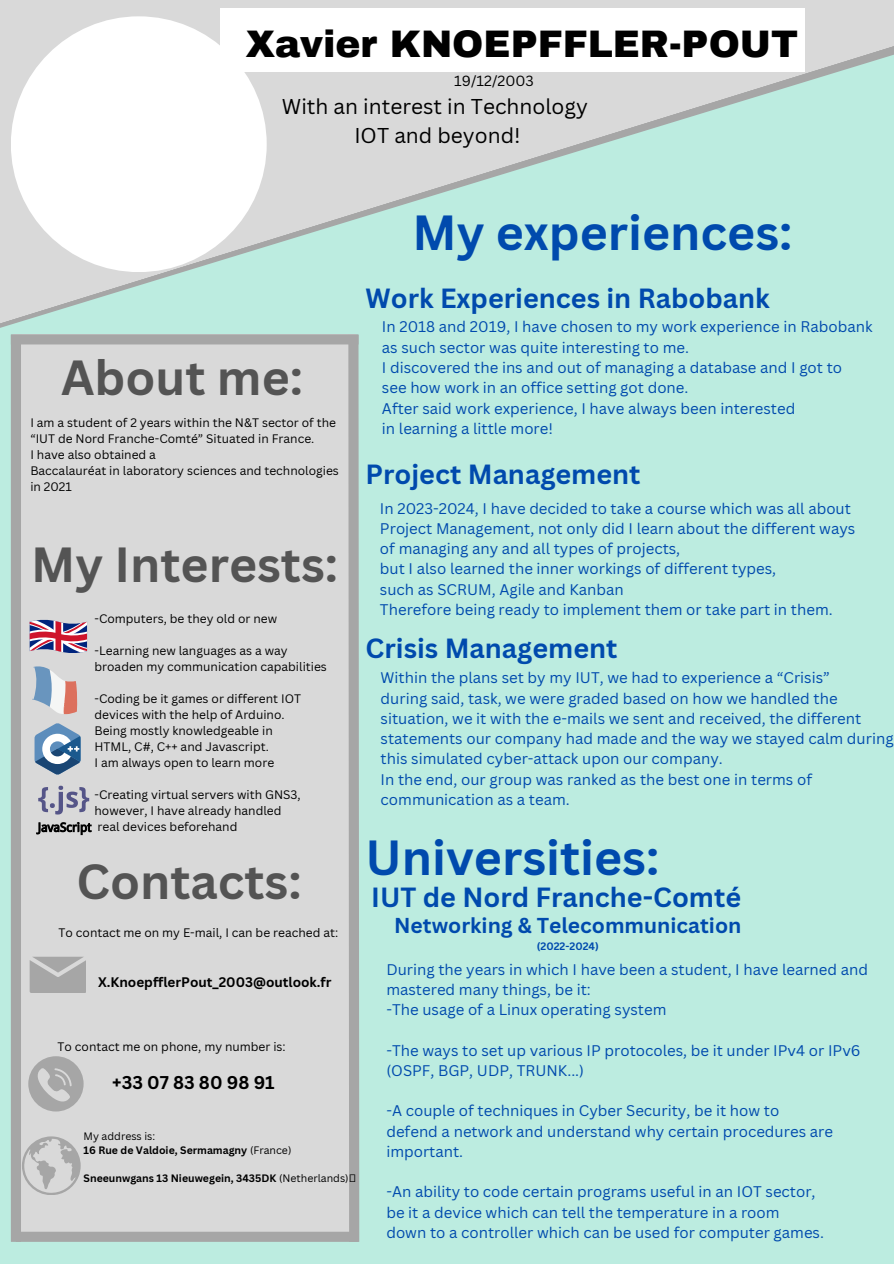
<style>
.page{position:relative;width:894px;height:1264px;background:#fff}
.page>*{position:absolute;margin:0;border:0;box-sizing:border-box;transform-origin:0 0}
.t1{font:700 48px "Canva Sans";color:#545454}
.t2{font:700 48px "Canva Sans";color:#004aad}
.t3{font:900 37.5px "Archivo";color:#000}
.t4{font:700 27px "Canva Sans";color:#004aad}
.t5{font:700 21px "Canva Sans";color:#004aad}
.t6{font:20.85px/29.2px "Canva Sans";color:#000;text-align:center}
.t7{font:700 18px "Canva Sans";color:#000}
.t8{font:15px/20.2px "Canva Sans";color:#004aad}
.t9{font:14.25px "Canva Sans";color:#000}
.t10{font:700 13.5px "Canva Sans";color:#000}
.t11{font:12px "Canva Sans";color:#000}
.t12{font:700 10.5px "Canva Sans";color:#000}
.t13{font:10.5px "Canva Sans";color:#000}
.t14{font:700 10.5px "Canva Sans";color:#004aad}
.s1{font-weight:400}
</style>
<div class="page">
<div style="left:0;top:0;width:893px;height:1263px;background:#bcece0"></div>
<svg style="left:0;top:0;width:893px;height:339px"></svg>
<div style="left:220px;top:8px;width:584px;height:64px;background:#fff"></div>
<div style="left:11px;top:16px;width:255px;height:256px;background:#fff;border-radius:50%"></div>
<div style="left:13px;top:334px;width:343px;height:902px;background:#d9d9d9"></div>
<div style="left:11px;top:334px;width:347px;height:10px;background:#a6a6a6"></div>
<svg style="left:343px;top:325px;width:21px;height:917px"></svg>
<div style="left:11px;top:335px;width:10px;height:906px;background:#a6a6a6"></div>
<div style="left:16px;top:1231px;width:342px;height:10px;background:#a6a6a6"></div>
<svg style="left:30px;top:619px;width:57px;height:34px;background:#ab7795"></svg>
<svg style="left:32px;top:666px;width:48px;height:108px"></svg>
<svg style="left:38px;top:785px;width:51px;height:29px"></svg>
<svg style="left:36px;top:822px;width:55px;height:13px"></svg>
<svg style="left:30px;top:956px;width:56px;height:36px;background:#adadad"></svg>
<svg style="left:28px;top:1056px;width:55px;height:55px"></svg>
<svg style="left:22px;top:1136px;width:58px;height:58px"></svg>
<h2 class="t3" style="left:246px;top:24px;width:553px">Xavier KNOEPFFLER-POUT</h2>
<p class="t9" style="left:454px;top:70px;width:81px">19/12/2003</p>
<h5 class="t6" style="left:282px;top:91px;width:307px">With an interest in Technology<br>IOT and beyond!</h5>
<h1 class="t1" style="left:61px;top:343px;width:243px">About me:</h1>
<h3 class="t11" style="left:30px;top:414px;width:307px">I am a student of 2 years within the N&amp;T sector of the</h3>
<p class="t11" style="left:30px;top:430px;width:285px">“IUT de Nord Franche-Comté” Situated in France.</p>
<p class="t11" style="left:30px;top:446px;width:127px">I have also obtained a</p>
<p class="t11" style="left:30px;top:462px;width:310px">Baccalauréat in laboratory sciences and technologies</p>
<p class="t11" style="left:30px;top:478px;width:43px">in 2021</p>
<p class="t1" style="left:31px;top:531px;width:308px">My Interests:</p>
<p class="t11" style="left:94px;top:610px;width:184px">-Computers, be they old or new</p>
<h1 class="t11" style="left:94px;top:642px;width:195px">-Learning new languages as a way</h1>
<p class="t11" style="left:94px;top:658px;width:234px">broaden my communication capabilities</p>
<p class="t11" style="left:94px;top:690px;width:208px">-Coding be it games or different IOT</p>
<p class="t11" style="left:94px;top:706px;width:191px">devices with the help of Arduino.</p>
<p class="t11" style="left:94px;top:722px;width:180px">Being mostly knowledgeable in</p>
<p class="t11" style="left:94px;top:738px;width:176px">HTML, C#, C++ and Javascript.</p>
<h1 class="t11" style="left:94px;top:754px;width:181px">I am always open to learn more</h1>
<p class="t11" style="left:94px;top:786px;width:207px">-Creating virtual servers with GNS3,</p>
<p class="t11" style="left:94px;top:802px;width:188px">however, I have already handled</p>
<p class="t11" style="left:97px;top:818px;width:141px">real devices beforehand</p>
<p class="t1" style="left:76px;top:847px;width:226px">Contacts:</p>
<h1 class="t11" style="left:59px;top:923px;width:281px">To contact me on my E-mail, I can be reached at:</h1>
<h3 class="t10" style="left:98px;top:972px;width:235px">X.KnoepfflerPout_2003@outlook.fr</h3>
<h4 class="t11" style="left:58px;top:1038px;width:230px">To contact me on phone, my number is:</h4>
<p class="t7" style="left:112px;top:1069px;width:164px">+33 07 83 80 98 91</p>
<p class="t13" style="left:84px;top:1128px;width:73px">My address is:</p>
<p class="t12" style="left:84px;top:1142px;width:209px">16 Rue de Valdoie, Sermamagny <span class="s1">(France)</span></p>
<p class="t12" style="left:84px;top:1170px;width:266px">Sneeunwgans 13 Nieuwegein, 3435DK <span class="s1">(Netherlands)</span></p>
<p class="t2" style="left:412px;top:199px;width:381px">My experiences:</p>
<p class="t4" style="left:365px;top:279px;width:405px">Work Experiences in Rabobank</p>
<p class="t8" style="left:382px;top:316px;width:492px">In 2018 and 2019, I have chosen to my work experience in Rabobank</p>
<p class="t8" style="left:382px;top:337px;width:308px">as such sector was quite interesting to me.</p>
<p class="t8" style="left:382px;top:357px;width:461px">I discovered the ins and out of managing a database and I got to</p>
<p class="t8" style="left:382px;top:377px;width:308px">see how work in an office setting got done.</p>
<p class="t8" style="left:382px;top:397px;width:415px">After said work experience, I have always been interested</p>
<p class="t8" style="left:382px;top:418px;width:173px">in learning a little more!</p>
<p class="t4" style="left:365px;top:455px;width:276px">Project Management</p>
<p class="t8" style="left:380px;top:497px;width:472px">In 2023-2024, I have decided to take a course which was all about</p>
<p class="t8" style="left:380px;top:518px;width:477px">Project Management, not only did I learn about the different ways</p>
<p class="t8" style="left:380px;top:538px;width:302px">of managing any and all types of projects,</p>
<h1 class="t8" style="left:380px;top:558px;width:397px">but I also learned the inner workings of different types,</h1>
<p class="t8" style="left:380px;top:578px;width:245px">such as SCRUM, Agile and Kanban</p>
<p class="t8" style="left:380px;top:599px;width:454px">Therefore being ready to implement them or take part in them.</p>
<p class="t4" style="left:365px;top:629px;width:253px">Crisis Management</p>
<p class="t8" style="left:380px;top:667px;width:450px">Within the plans set by my IUT, we had to experience a “Crisis”</p>
<h6 class="t8" style="left:380px;top:687px;width:514px">during said, task, we were graded based on how we handled the situation, we it with the e-mails we sent and received, the different statements our company had made and the way we stayed calm during this simulated cyber-attack upon our company.</h6>
<p class="t8" style="left:380px;top:768px;width:433px">In the end, our group was ranked as the best one in terms of communication as a team.</p>
<p class="t2" style="left:365px;top:823px;width:295px">Universities:</p>
<p class="t4" style="left:371px;top:877px;width:371px">IUT de Nord Franche-Comté</p>
<p class="t5" style="left:394px;top:910px;width:348px">Networking &amp; Telecommunication</p>
<p class="t14" style="left:536px;top:939px;width:63px">(2022-2024)</p>
<p class="t8" style="left:386px;top:958px;width:483px">During the years in which I have been a student, I have learned and</p>
<h3 class="t8" style="left:386px;top:978px;width:206px">mastered many things, be it:</h3>
<p class="t8" style="left:386px;top:999px;width:281px">-The usage of a Linux operating system</p>
<p class="t8" style="left:386px;top:1039px;width:475px">-The ways to set up various IP protocoles, be it under IPv4 or IPv6</p>
<p class="t8" style="left:386px;top:1059px;width:199px">(OSPF, BGP, UDP, TRUNK...)</p>
<p class="t8" style="left:386px;top:1100px;width:394px">-A couple of techniques in Cyber Security, be it how to</p>
<p class="t8" style="left:386px;top:1120px;width:448px">defend a network and understand why certain procedures are</p>
<p class="t8" style="left:386px;top:1140px;width:78px">important.</p>
<h3 class="t8" style="left:386px;top:1181px;width:430px">-An ability to code certain programs useful in an IOT sector,</h3>
<p class="t8" style="left:386px;top:1201px;width:394px">be it a device which can tell the temperature in a room</p>
<p class="t8" style="left:386px;top:1221px;width:439px">down to a controller which can be used for computer games.</p>
</div>
